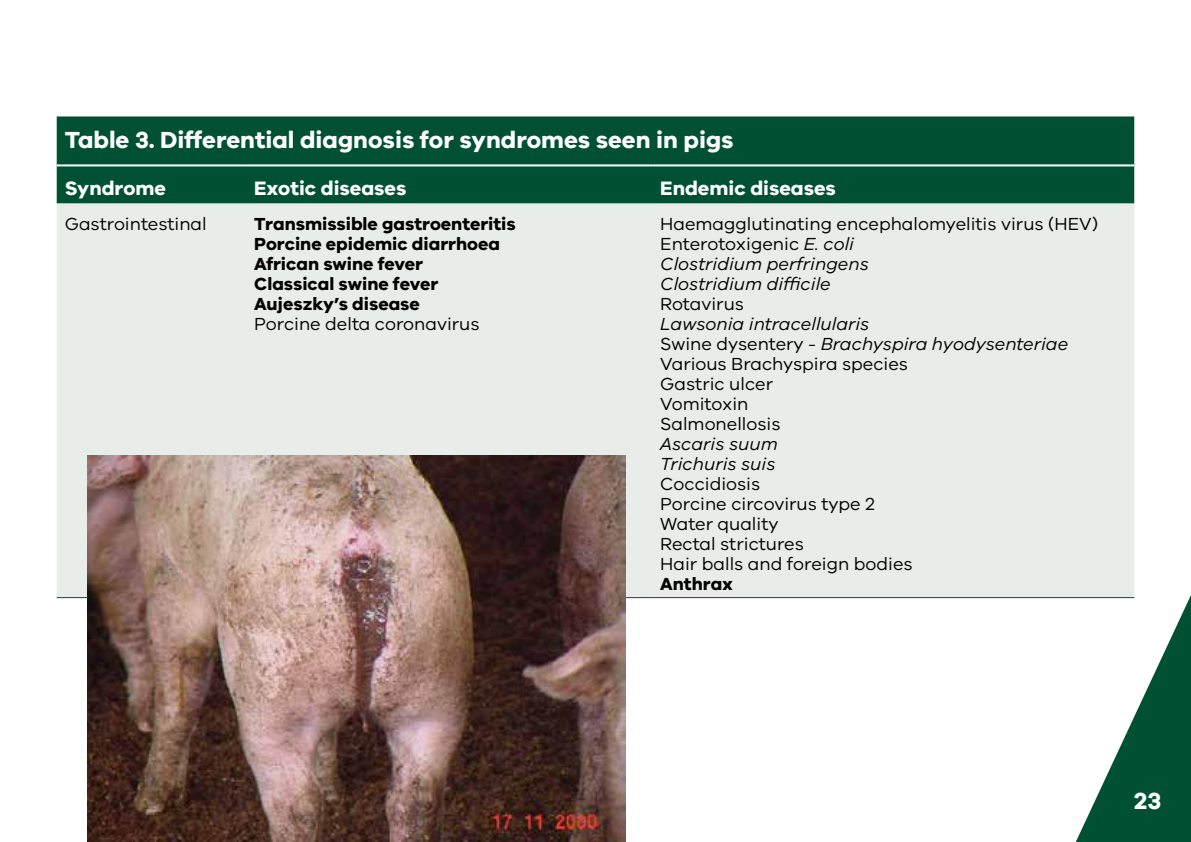
<style>
.page{position:relative;width:1191px;height:842px;background:#fff}
.page>*{position:absolute;margin:0;border:0;box-sizing:border-box;transform-origin:0 0}
.t1{font:700 24px "VIC";color:#fff}
.t2{font:700 20px "VIC";color:#fff}
.t3{font:18px/20px "VIC";color:#000}
.t4{font:700 18px/20px "VIC";color:#000}
.t5{font:italic 18px/20px "VIC";color:#000}
.s1{font-style:italic}
</style>
<div class="page">
<svg style="left:1054px;top:116px;width:137px;height:726px"></svg>
<div style="left:57px;top:116px;width:1077px;height:88px;background:#005134"></div>
<div style="left:57px;top:204px;width:1077px;height:393px;background:#e8edea"></div>
<hr style="left:57px;top:597px;width:189px;height:1px;background:#005134">
<hr style="left:246px;top:597px;width:406px;height:1px;background:#005134">
<hr style="left:652px;top:597px;width:482px;height:1px;background:#005134">
<hr style="left:57px;top:164px;width:189px;height:2px;background:#fff">
<hr style="left:246px;top:164px;width:406px;height:2px;background:#fff">
<hr style="left:652px;top:164px;width:482px;height:2px;background:#fff">
<img style="left:88px;top:456px;width:537px;height:386px">
<h1 class="t1" style="left:65px;top:126px;width:670px">Table 3. Differential diagnosis for syndromes seen in pigs</h1>
<p class="t2" style="left:65px;top:176px;width:103px">Syndrome</p>
<p class="t2" style="left:254px;top:176px;width:154px">Exotic diseases</p>
<p class="t2" style="left:660px;top:176px;width:177px">Endemic diseases</p>
<p class="t3" style="left:65px;top:213px;width:144px">Gastrointestinal</p>
<p class="t4" style="left:254px;top:213px;width:263px">Transmissible gastroenteritis<br>Porcine epidemic diarrhoea<br>African swine fever<br>Classical swine fever<br>Aujeszky’s disease</p>
<p class="t3" style="left:254px;top:313px;width:227px">Porcine delta coronavirus</p>
<p class="t3" style="left:660px;top:213px;width:439px">Haemagglutinating encephalomyelitis virus (HEV)<br>Enterotoxigenic <span class="s1">E. coli<br>Clostridium perfringens<br>Clostridium difficile</span></p>
<p class="t3" style="left:660px;top:293px;width:85px">Rotavirus</p>
<p class="t3" style="left:660px;top:313px;width:409px"><span class="s1">Lawsonia intracellularis<br></span>Swine dysentery - <span class="s1">Brachyspira hyodysenteriae<br></span>Various Brachyspira species<br>Gastric ulcer<br>Vomitoxin<br>Salmonellosis</p>
<p class="t5" style="left:660px;top:433px;width:119px">Ascaris suum<br>Trichuris suis</p>
<p class="t3" style="left:660px;top:473px;width:254px">Coccidiosis<br>Porcine circovirus type 2<br>Water quality<br>Rectal strictures<br>Hair balls and foreign bodies</p>
<p class="t4" style="left:660px;top:573px;width:74px">Anthrax</p>
<h1 class="t1" style="left:1134px;top:786px;width:28px">23</h1>
</div>
